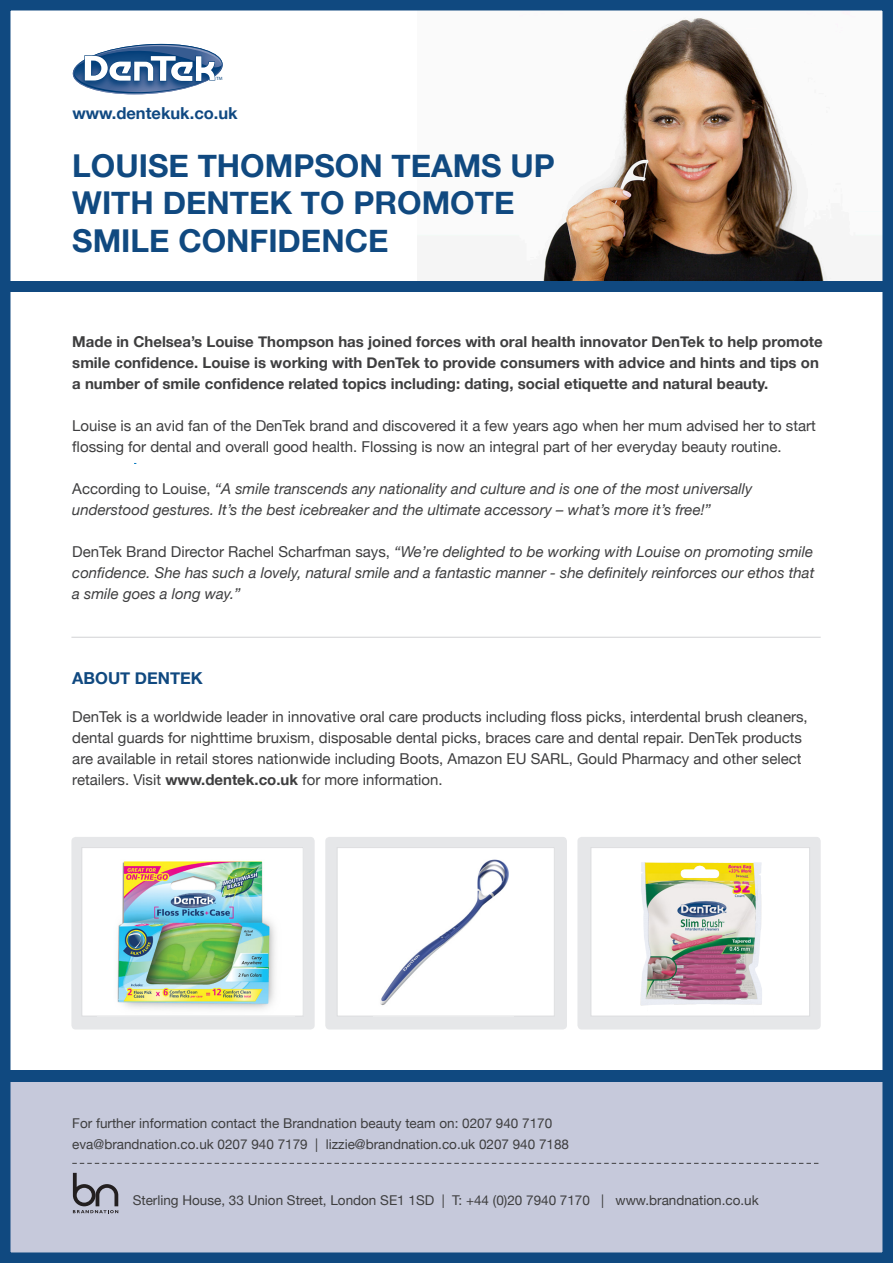
<style>
.page{position:relative;width:893px;height:1263px;background:#fff}
.page>*{position:absolute;margin:0;border:0;box-sizing:border-box;transform-origin:0 0}
.t1{font:700 31.5px/37.5px "Helvetica Neue";color:#104980}
.t2{font:700 16.5px "Helvetica Neue";color:#104982}
.t3{font:700 16.5px "Helvetica Neue";color:#104980}
.t4{font:15px/21px "Helvetica Neue";color:#3e3e3f}
.t5{font:italic 15px/21px "Helvetica Neue";color:#3e3e3f}
.t6{font:700 15px/21px "Helvetica Neue";color:#3e3e3f}
.t7{font:13.5px "Helvetica Neue";color:#3e3e3f}
.t8{font:700 4.65px "Frutiger";color:#003d78}
.s1{font-style:normal}
.s2{font-weight:700}
</style>
<div class="page">
<img style="left:418px;top:17px;width:464px;height:264px">
<div style="left:0;top:1076px;width:893px;height:187px;background:#c6c9db"></div>
<div style="left:0;top:1070px;width:893px;height:12px;background:#104980"></div>
<svg style="left:72px;top:1163px;width:747px;height:1px"></svg>
<div style="left:71px;top:837px;width:244px;height:192px;background:#e6e7e9;border-radius:4px"></div>
<div style="left:82px;top:847px;width:221px;height:169px;background:#fff"></div>
<img style="left:117px;top:861px;width:158px;height:149px">
<div style="left:81px;top:847px;width:223px;height:169px;border:1px solid #dcdddf"></div>
<div style="left:577px;top:837px;width:244px;height:192px;background:#e6e7e9;border-radius:4px"></div>
<div style="left:325px;top:837px;width:242px;height:192px;background:#e6e7e9;border-radius:4px"></div>
<svg style="left:73px;top:1173px;width:45px;height:40px"></svg>
<div style="left:591px;top:847px;width:219px;height:169px;background:#fff"></div>
<img style="left:640px;top:862px;width:122px;height:144px">
<div style="left:591px;top:847px;width:219px;height:169px;border:1px solid #dcdddf"></div>
<div style="left:337px;top:847px;width:217px;height:169px;background:#fff"></div>
<img style="left:380px;top:859px;width:129px;height:146px">
<div style="left:337px;top:847px;width:218px;height:169px;border:1px solid #dcdddf"></div>
<hr style="left:71px;top:637px;width:750px;height:1px;background:#d1d2d4">
<div style="left:0;top:281px;width:893px;height:11px;background:#104980"></div>
<div style="left:0;top:0;width:893px;height:1263px;border:10px solid #104980"></div>
<svg style="left:72px;top:43px;width:151px;height:52px"></svg>
<p class="t8" style="left:217px;top:76px;width:7px">TM</p>
<p class="t2" style="left:72px;top:100px;width:167px">www.dentekuk.co.uk</p>
<p class="t1" style="left:72px;top:148px;width:484px">LOUISE THOMPSON TEAMS UP<br>WITH DENTEK TO PROMOTE<br>SMILE CONFIDENCE</p>
<p class="t6" style="left:72px;top:331px;width:752px">Made in Chelsea’s Louise Thompson has joined forces with oral health innovator DenTek to help promote smile confidence. Louise is working with DenTek to provide consumers with advice and hints and tips on a number of smile confidence related topics including: dating, social etiquette and natural beauty.</p>
<p class="t4" style="left:72px;top:416px;width:745px">Louise is an avid fan of the DenTek brand and discovered it a few years ago when her mum advised her to start flossing for dental and overall good health. Flossing is now an integral part of her everyday beauty routine.</p>
<p class="t5" style="left:72px;top:479px;width:682px"><span class="s1">According to Louise,</span> “A smile transcends any nationality and culture and is one of the most universally understood gestures. It’s the best icebreaker and the ultimate accessory – what’s more it’s free!”</p>
<p class="t5" style="left:72px;top:542px;width:744px;text-align:justify"><span class="s1">DenTek Brand Director Rachel Scharfman says,</span> “We’re delighted to be working with Louise on promoting smile confidence. She has such a lovely, natural smile and a fantastic manner - she definitely reinforces our ethos that a smile goes a long way.”</p>
<p class="t3" style="left:72px;top:665px;width:132px">ABOUT DENTEK</p>
<p class="t4" style="left:72px;top:707px;width:737px">DenTek is a worldwide leader in innovative oral care products including floss picks, interdental brush cleaners, dental guards for nighttime bruxism, disposable dental picks, braces care and dental repair. DenTek products are available in retail stores nationwide including Boots, Amazon EU SARL, Gould Pharmacy and other select retailers. Visit <span class="s2">www.dentek.co.uk</span> for more information.</p>
<p class="t7" style="left:72px;top:1114px;width:481px">For further information contact the Brandnation beauty team on: 0207 940 7170</p>
<p class="t7" style="left:72px;top:1135px;width:498px">eva@brandnation.co.uk 0207 940 7179 | lizzie@brandnation.co.uk 0207 940 7188</p>
<p class="t7" style="left:133px;top:1190px;width:628px">Sterling House, 33 Union Street, London SE1 1SD | T: +44 (0)20 7940 7170 | www.brandnation.co.uk</p>
</div>
